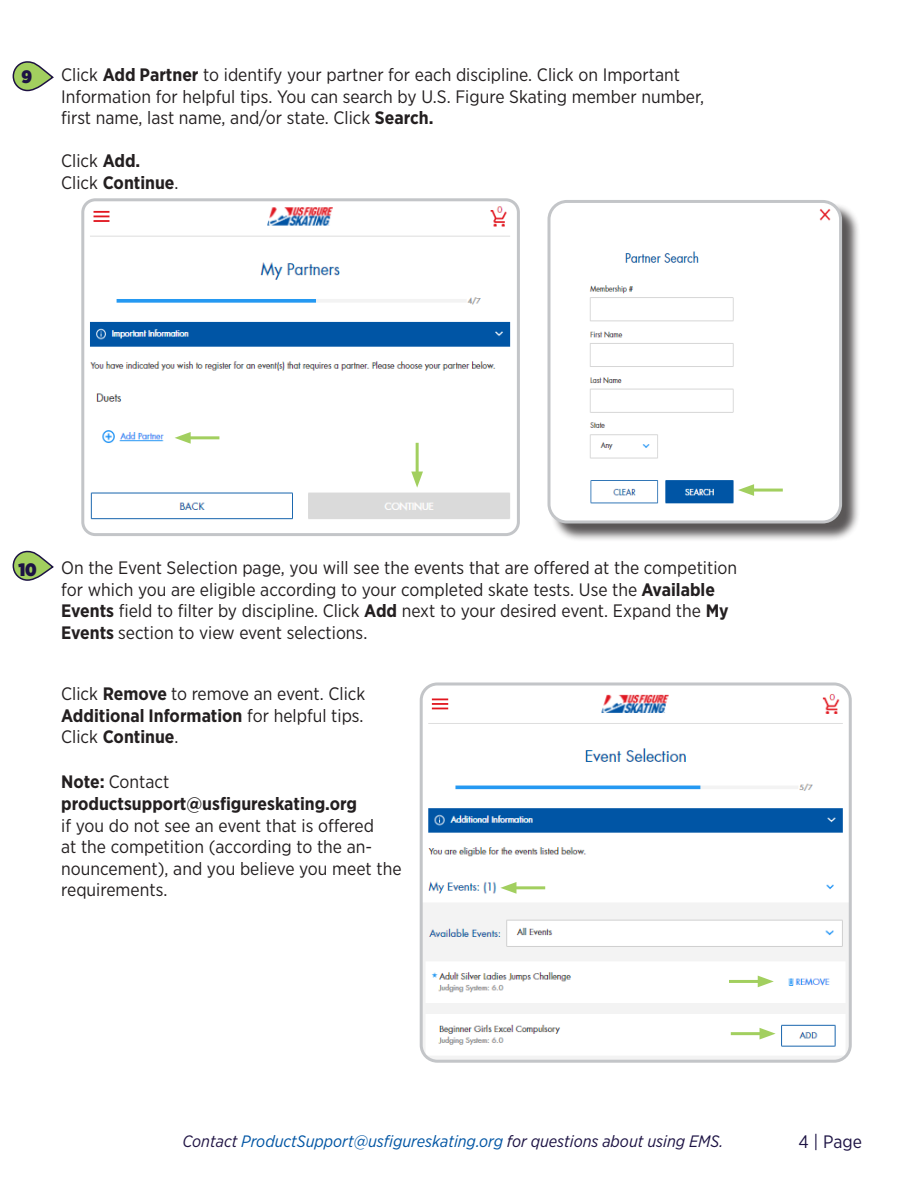
<style>
.page{position:relative;width:918px;height:1188px;background:#fff}
.page>*{position:absolute;margin:0;border:0;box-sizing:border-box;transform-origin:0 0}
.t1{font:18px/21.6px "Gotham Narrow";color:#231f20;text-align:justify}
.t2{font:700 18px "Gotham Narrow";color:#231f20}
.t3{font:18px "Gotham Narrow";color:#1d1344}
.t4{font:900 18px "Gotham Narrow";color:#1d1344}
.t5{font:italic 16.5px "Gotham Narrow";color:#0055a4}
.s1{font-weight:700}
.s2{font-weight:400}
.s3{color:#211545}
.s4{color:#1d1344}
</style>
<div class="page">
<div style="left:550px;top:202px;width:311px;height:340px;background:#231f20;opacity:.75"></div>
<img style="left:549px;top:202px;width:292px;height:320px">
<div style="left:548px;top:200px;width:294px;height:323px;border:3px solid #c3c5c8;border-radius:18px"></div>
<img style="left:85px;top:202px;width:431px;height:329px">
<div style="left:81px;top:198px;width:439px;height:338px;border:3px solid #c3c5c8;border-radius:13px"></div>
<svg style="left:12px;top:61px;width:42px;height:31px"></svg>
<hr style="left:185px;top:436px;width:34px;height:3px;background:#a2cf5f">
<svg style="left:175px;top:432px;width:16px;height:12px"></svg>
<hr style="left:748px;top:489px;width:35px;height:3px;background:#a2cf5f">
<svg style="left:738px;top:484px;width:16px;height:12px"></svg>
<hr style="left:416px;top:443px;width:3px;height:34px;background:#a2cf5f">
<svg style="left:411px;top:472px;width:12px;height:16px"></svg>
<svg style="left:12px;top:550px;width:42px;height:31px"></svg>
<img style="left:424px;top:686px;width:424px;height:373px">
<div style="left:420px;top:682px;width:432px;height:381px;border:3px solid #c3c5c8;border-radius:16px"></div>
<hr style="left:729px;top:980px;width:34px;height:3px;background:#a2cf5f">
<svg style="left:758px;top:976px;width:16px;height:11px"></svg>
<hr style="left:731px;top:1032px;width:34px;height:3px;background:#a2cf5f">
<svg style="left:760px;top:1028px;width:16px;height:12px"></svg>
<hr style="left:511px;top:886px;width:34px;height:3px;background:#a2cf5f">
<svg style="left:500px;top:882px;width:16px;height:12px"></svg>
<p class="t4" style="left:22px;top:65px;width:12px">9</p>
<p class="t1" style="left:61px;top:64px;width:620px">Click <span class="s1">Add Partner</span> to identify your partner for each discipline. Click on Important</p>
<p class="t1" style="left:61px;top:85px;width:645px">Information for helpful tips. You can search by U.S. Figure Skating member number,</p>
<p class="t1" style="left:61px;top:107px;width:374px">first name, last name, and/or state. Click <span class="s1">Search.</span></p>
<p class="t1" style="left:61px;top:150px;width:81px">Click <span class="s1">Add.</span></p>
<p class="t2" style="left:61px;top:171px;width:119px"><span class="s2">Click</span> Continue<span class="s2">.</span></p>
<p class="t4" style="left:18px;top:557px;width:20px">10</p>
<p class="t1" style="left:61px;top:557px;width:678px">On the Event Selection page, you will see the events that are offered at the competition</p>
<p class="t1" style="left:61px;top:578px;width:655px">for which you are eligible according to your completed skate tests. Use the <span class="s1">Available</span></p>
<p class="t1" style="left:61px;top:600px;width:669px"><span class="s1">Events</span> field to filter by discipline. Click <span class="s1">Add</span> next to your desired event. Expand the <span class="s1">My</span></p>
<p class="t1" style="left:61px;top:622px;width:308px"><span class="s1">Events</span> section to view event selections.</p>
<p class="t1" style="left:61px;top:683px;width:306px">Click <span class="s1">Remove</span> to remove an event. Click <span class="s1">Additional Information</span> for helpful tips.<br>Click <span class="s1">Continue</span>.</p>
<p class="t1" style="left:61px;top:771px;width:110px"><span class="s1">Note:</span> Contact</p>
<p class="t2" style="left:61px;top:792px;width:297px">productsupport@usfigureskating.org</p>
<p class="t1" style="left:61px;top:814px;width:342px;text-align:left">if you do not see an event that is offered<br>at the competition (according to the an&shy;nouncement), and you believe you meet the requirements.</p>
<p class="t5" style="left:182px;top:1131px;width:542px"><span class="s3">Contact</span> ProductSupport@usfigureskating.org <span class="s4">for questions about using EMS.</span></p>
<p class="t3" style="left:799px;top:1131px;width:65px">4 | Page</p>
</div>
